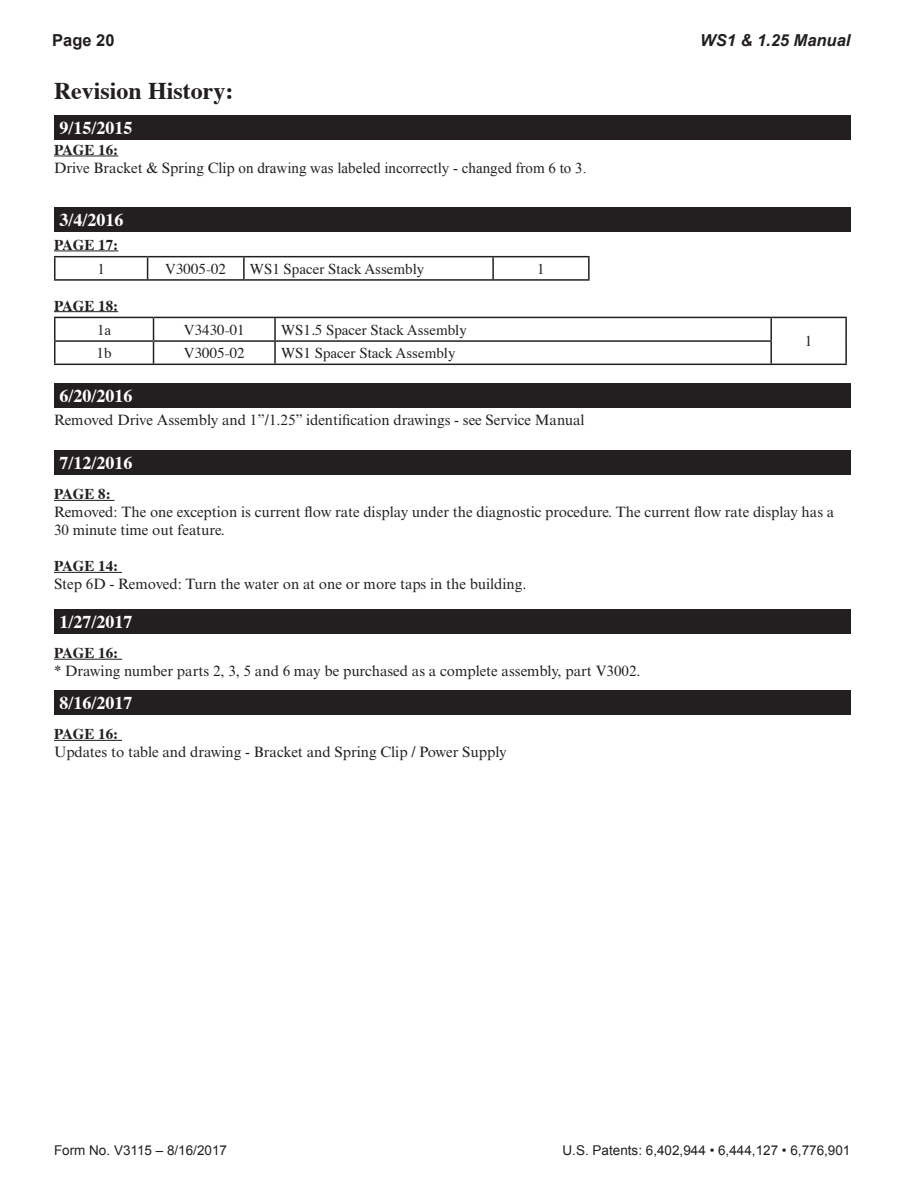
<style>
.page{position:relative;width:918px;height:1188px;background:#fff}
.page>*{position:absolute;margin:0;border:0;box-sizing:border-box;transform-origin:0 0}
.t1{font:700 24px "Times";color:#231f20}
.t2{font:700 18px "Times";color:#fff}
.t3{font:italic 700 16.5px "Arial";color:#231f20}
.t4{font:700 16.5px "Arial";color:#231f20}
.t5{font:15px/18px "Times New Roman MT Std";color:#231f20}
.t6{font:15px "Times";color:#231f20}
.t7{font:15px "Times New Roman";color:#231f20}
.t8{font:700 15px "Times";color:#231f20}
.t9{font:13.5px "Arial";color:#231f20}
.s1{font-family:"Times New Roman MT Std"}
</style>
<div class="page">
<div style="left:54px;top:115px;width:796px;height:24px;background:#231f20"></div>
<hr style="left:54px;top:155px;width:64px;height:1px;background:#231f20">
<div style="left:54px;top:207px;width:796px;height:24px;background:#231f20"></div>
<hr style="left:54px;top:250px;width:64px;height:1px;background:#231f20">
<hr style="left:54px;top:311px;width:64px;height:1px;background:#231f20">
<hr style="left:54px;top:256px;width:94px;height:1px;background:#231f20">
<hr style="left:54px;top:257px;width:2px;height:22px;background:#231f20">
<hr style="left:148px;top:256px;width:96px;height:1px;background:#231f20">
<svg style="left:147px;top:257px;width:1px;height:22px"></svg>
<hr style="left:244px;top:256px;width:249px;height:1px;background:#231f20">
<hr style="left:243px;top:257px;width:2px;height:22px;background:#231f20">
<hr style="left:493px;top:256px;width:97px;height:1px;background:#231f20">
<hr style="left:492px;top:257px;width:2px;height:22px;background:#231f20">
<hr style="left:588px;top:257px;width:2px;height:22px;background:#231f20">
<hr style="left:54px;top:279px;width:536px;height:2px;background:#231f20">
<hr style="left:54px;top:317px;width:100px;height:1px;background:#231f20">
<hr style="left:54px;top:318px;width:2px;height:22px;background:#231f20">
<hr style="left:154px;top:317px;width:121px;height:1px;background:#231f20">
<hr style="left:275px;top:317px;width:496px;height:1px;background:#231f20">
<hr style="left:274px;top:318px;width:2px;height:22px;background:#231f20">
<hr style="left:771px;top:317px;width:76px;height:1px;background:#231f20">
<hr style="left:770px;top:318px;width:2px;height:22px;background:#231f20">
<hr style="left:845px;top:318px;width:2px;height:23px;background:#231f20">
<hr style="left:54px;top:340px;width:100px;height:2px;background:#231f20">
<hr style="left:54px;top:342px;width:2px;height:22px;background:#231f20">
<hr style="left:154px;top:340px;width:121px;height:2px;background:#231f20">
<svg style="left:153px;top:318px;width:1px;height:46px"></svg>
<hr style="left:275px;top:340px;width:497px;height:2px;background:#231f20">
<hr style="left:274px;top:342px;width:2px;height:22px;background:#231f20">
<hr style="left:770px;top:342px;width:2px;height:22px;background:#231f20">
<hr style="left:845px;top:341px;width:2px;height:23px;background:#231f20">
<hr style="left:54px;top:364px;width:793px;height:1px;background:#231f20">
<div style="left:54px;top:383px;width:796px;height:24px;background:#231f20"></div>
<hr style="left:54px;top:500px;width:61px;height:1px;background:#231f20">
<hr style="left:54px;top:572px;width:68px;height:1px;background:#231f20">
<hr style="left:54px;top:659px;width:68px;height:1px;background:#231f20">
<div style="left:54px;top:450px;width:796px;height:24px;background:#231f20"></div>
<div style="left:54px;top:609px;width:796px;height:24px;background:#231f20"></div>
<hr style="left:54px;top:740px;width:68px;height:1px;background:#231f20">
<div style="left:54px;top:690px;width:796px;height:24px;background:#231f20"></div>
<p class="t4" style="left:52px;top:31px;width:64px">Page 20</p>
<p class="t3" style="left:700px;top:31px;width:152px">WS1 &amp; 1.25 Man u al</p>
<h1 class="t1" style="left:54px;top:81px;width:181px">Revision History:</h1>
<p class="t2" style="left:59px;top:121px;width:75px">9/15/2015</p>
<p class="t8" style="left:54px;top:144px;width:66px">PAGE 16:</p>
<p class="t7" style="left:54px;top:160px;width:534px"><span class="s1">Drive Bracket &amp; Spring Clip</span> on drawing was labeled incorrectly - changed from 6 to 3.</p>
<p class="t2" style="left:59px;top:212px;width:66px">3/4/2016</p>
<p class="t8" style="left:54px;top:239px;width:66px">PAGE 17:</p>
<p class="t6" style="left:97px;top:263px;width:9px">1</p>
<p class="t6" style="left:165px;top:263px;width:62px">V3005-02</p>
<p class="t6" style="left:250px;top:263px;width:176px">WS1 Spacer Stack Assembly</p>
<p class="t6" style="left:537px;top:263px;width:9px">1</p>
<p class="t8" style="left:54px;top:299px;width:66px">PAGE 18:</p>
<p class="t6" style="left:97px;top:323px;width:16px">1a</p>
<p class="t6" style="left:184px;top:323px;width:62px">V3430-01</p>
<p class="t6" style="left:281px;top:323px;width:187px">WS1.5 Spacer Stack Assembly</p>
<p class="t6" style="left:97px;top:347px;width:16px">1b</p>
<p class="t6" style="left:184px;top:347px;width:62px">V3005-02</p>
<p class="t6" style="left:281px;top:347px;width:176px">WS1 Spacer Stack Assembly</p>
<p class="t2" style="left:59px;top:388px;width:75px">6/20/2016</p>
<p class="t5" style="left:54px;top:413px;width:532px">Removed Drive Assembly and 1”/1.25” identification drawings - see Service Manual</p>
<p class="t2" style="left:59px;top:455px;width:75px">7/12/2016</p>
<p class="t6" style="left:805px;top:335px;width:9px">1</p>
<p class="t8" style="left:54px;top:488px;width:58px">PAGE 8:</p>
<p class="t5" style="left:54px;top:505px;width:782px">Removed: The one exception is current flow rate display under the di ag nos tic procedure. The current flow rate display has a<br>30 minute time out feature.</p>
<p class="t8" style="left:54px;top:560px;width:66px">PAGE 14:</p>
<p class="t5" style="left:54px;top:577px;width:474px">Step 6D - Removed: Turn the water on at one or more taps in the building.</p>
<p class="t2" style="left:59px;top:614px;width:75px">1/27/2017</p>
<p class="t8" style="left:54px;top:647px;width:66px">PAGE 16:</p>
<p class="t5" style="left:54px;top:663px;width:588px">* Drawing number parts 2, 3, 5 and 6 may be purchased as a complete assembly, part V3002.</p>
<p class="t2" style="left:59px;top:695px;width:75px">8/16/2017</p>
<p class="t8" style="left:54px;top:728px;width:66px">PAGE 16:</p>
<p class="t5" style="left:54px;top:745px;width:454px">Updates to table and drawing - Bracket and Spring Clip / Power Supply</p>
<p class="t9" style="left:54px;top:1143px;width:175px">Form No. V3115 – 8/16/2017</p>
<p class="t9" style="left:563px;top:1143px;width:289px">U.S. Patents: 6,402,944 • 6,444,127 • 6,776,901</p>
</div>
